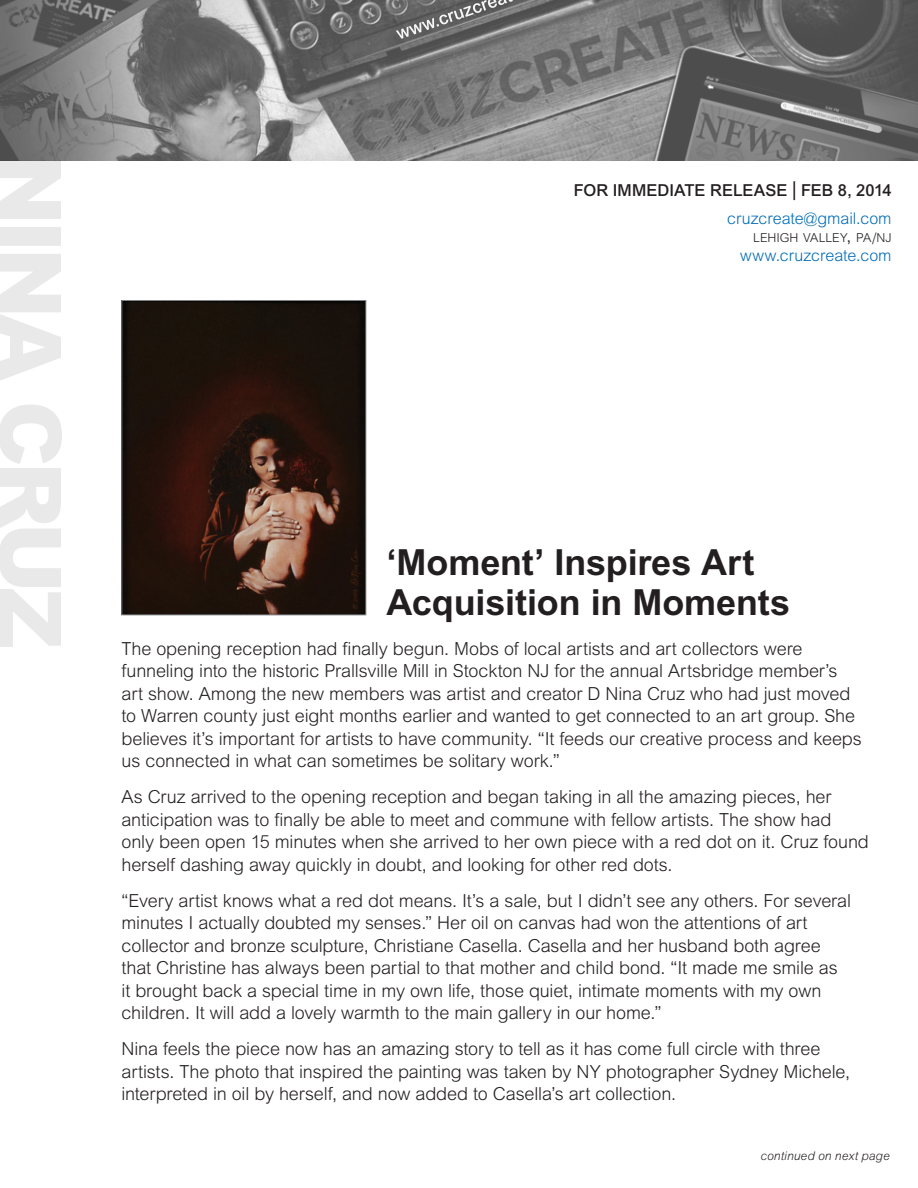
<style>
.page{position:relative;width:918px;height:1188px;background:#fff}
.page>*{position:absolute;margin:0;border:0;box-sizing:border-box;transform-origin:0 0}
.t1{font:700 36px/40.5px "Arial MT Std";letter-spacing:-.005em;color:#231f20}
.t2{font:300 18px/22.5px "Arial MT Std";letter-spacing:-.005em;color:#231f20}
.t3{font:500 16.5px "Arial MT Std";color:#231f20}
.t4{font:300 16.05px "Arial MT Std";color:#006bb6}
.t5{font:300 12.3px "Arial MT Std";letter-spacing:-.005em;color:#231f20}
.t6{font:italic 300 12px "Arial MT Std";letter-spacing:.01em;color:#231f20}
.s1{font-size:20.7px}
.s2{font-size:17.7px}
.s3{font-size:16.05px}
</style>
<div class="page">
<img style="left:0;top:0;width:918px;height:160px">
<svg style="left:396px;top:0;width:163px;height:39px"></svg>
<img style="left:124px;top:302px;width:240px;height:311px">
<div style="left:122px;top:300px;width:244px;height:315px;border:1px solid #808285"></div>
<svg style="left:0;top:160px;width:62px;height:487px"></svg>
<p class="t3" style="left:574px;top:180px;width:319px">FOR IMMEDIATE RELEASE <span class="s1">|</span> FEB 8, 2014</p>
<p class="t4" style="left:727px;top:209px;width:166px">cruzcreate@gmail.com</p>
<p class="t5" style="left:753px;top:231px;width:140px">LEHIGH VALLEY<span class="s2">,</span> PA<span class="s3">/</span>NJ</p>
<p class="t4" style="left:740px;top:246px;width:153px">www.cruzcreate.com</p>
<h1 class="t1" style="left:387px;top:541px;width:405px">‘Moment’ Inspires Art<br>Acquisition in Moments</h1>
<p class="t2" style="left:122px;top:637px;width:742px">The opening reception had finally begun. Mobs of local artists and art collectors were funneling into the historic Prallsville Mill in Stockton NJ for the annual Artsbridge member’s art show. Among the new members was artist and creator D Nina Cruz who had just moved to Warren county just eight months earlier and wanted to get connected to an art group. She believes it’s important for artists to have community. “It feeds our creative process and keeps us connected in what can sometimes be solitary work.”</p>
<p class="t2" style="left:122px;top:786px;width:749px">As Cruz arrived to the opening reception and began taking in all the amazing pieces, her anticipation was to finally be able to meet and commune with fellow artists. The show had<br>only been open 15 minutes when she arrived to her own piece with a red dot on it. Cruz found herself dashing away quickly in doubt, and looking for other red dots.</p>
<p class="t2" style="left:122px;top:889px;width:731px">“Every artist knows what a red dot means. It’s a sale, but I didn’t see any others. For several minutes I actually doubted my senses.” Her oil on canvas had won the attentions of art collector and bronze sculpture, Christiane Casella. Casella and her husband both agree that Christine has always been partial to that mother and child bond. “It made me smile as<br>it brought back a special time in my own life, those quiet, intimate moments with my own children. It will add a lovely warmth to the main gallery in our home.”</p>
<p class="t2" style="left:122px;top:1038px;width:730px">Nina feels the piece now has an amazing story to tell as it has come full circle with three artists. The photo that inspired the painting was taken by NY photographer Sydney Michele, interpreted in oil by herself, and now added to Casella’s art collection.</p>
<p class="t6" style="left:760px;top:1149px;width:131px">continued on next page</p>
</div>
